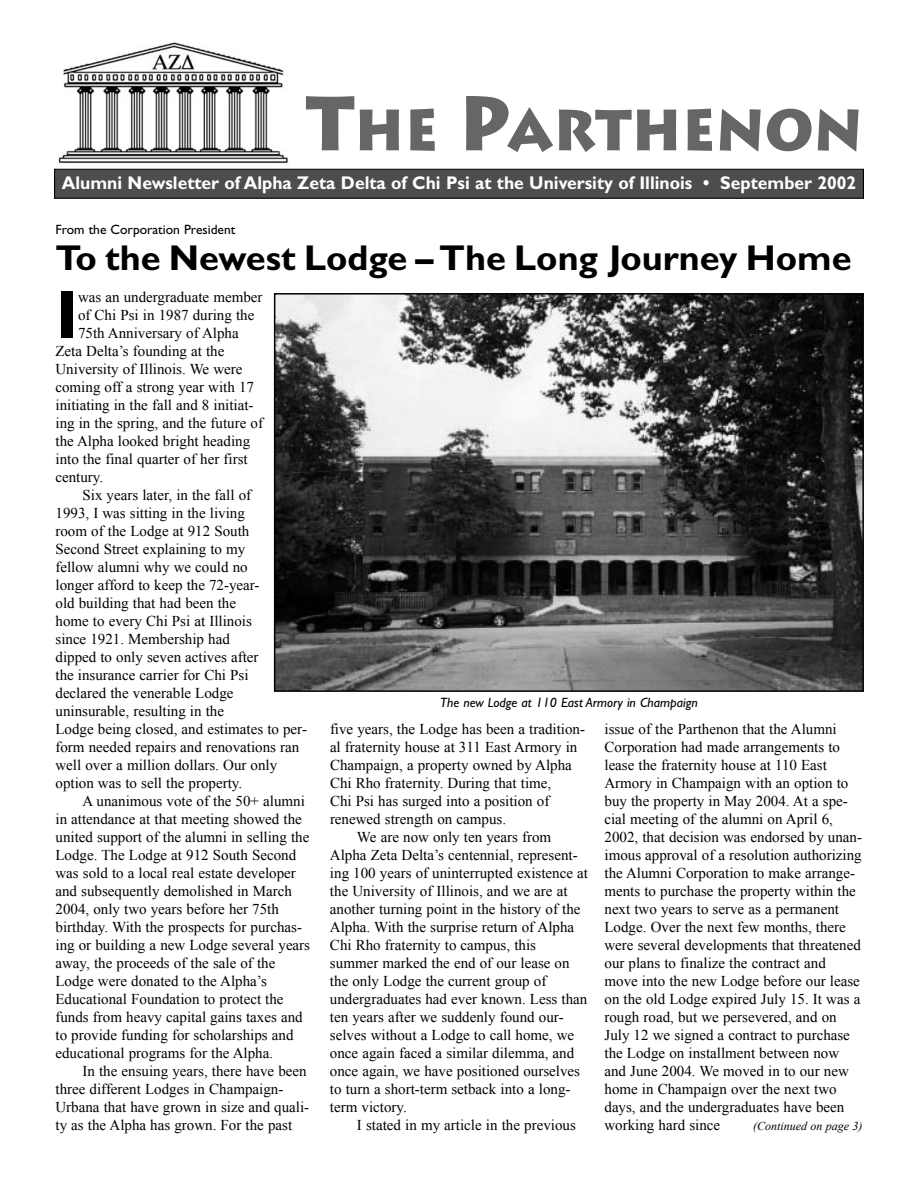
<style>
.page{position:relative;width:918px;height:1188px;background:#fff}
.page>*{position:absolute;margin:0;border:0;box-sizing:border-box;transform-origin:0 0}
.t1{font:700 67.95px "Gill Sans";color:#000}
.t2{font:900 57.3px "Lithos";color:#666;scale:.95 1}
.t3{font:700 36px "Gill Sans";color:#000}
.t4{font:700 18.45px "Gill Sans";color:#fff;scale:.95 1}
.t5{font:15px/18px "Times New Roman";color:#000}
.t6{font:italic 13.5px "Gill Sans";color:#000}
.t7{font:13.5px "Gill Sans";color:#000}
.t8{font:italic 12px "Times New Roman";color:#000}
.s1{font-size:76.5px}
</style>
<div class="page">
<img style="left:56px;top:42px;width:234px;height:127px">
<div style="left:55px;top:170px;width:808px;height:28px;background:#4d4d4d"></div>
<div style="left:54px;top:169px;width:810px;height:30px;border:1px solid #000"></div>
<img style="left:277px;top:296px;width:584px;height:393px">
<div style="left:274px;top:293px;width:590px;height:399px;border:2px solid #000"></div>
<h2 class="t2" style="left:306px;top:97px;width:587px"><span class="s1">T</span>HE <span class="s1">P</span>ARTHENON</h2>
<p class="t4" style="left:62px;top:177px;width:838px">Alumni Newsletter of Alpha Zeta Delta of Chi Psi at the University of Illinois • September 2002</p>
<p class="t7" style="left:55px;top:225px;width:181px">From the Corporation President</p>
<h3 class="t3" style="left:55px;top:246px;width:798px">To the Newest Lodge – The Long Journey Home</h3>
<h1 class="t1" style="left:56px;top:292px;width:24px">I</h1>
<p class="t5" style="left:78px;top:288px;width:186px">was an undergraduate member</p>
<p class="t5" style="left:78px;top:306px;width:178px">of Chi Psi in 1987 during the</p>
<p class="t5" style="left:78px;top:324px;width:162px">75th Anniversary of Alpha</p>
<p class="t5" style="left:56px;top:342px;width:170px">Zeta Delta’s founding at the</p>
<p class="t5" style="left:56px;top:360px;width:189px">University of Illinois. We were</p>
<p class="t5" style="left:56px;top:378px;width:200px">coming off a strong year with 17</p>
<p class="t5" style="left:56px;top:396px;width:200px">initiating in the fall and 8 initiat-</p>
<p class="t5" style="left:56px;top:414px;width:209px">ing in the spring, and the future of</p>
<p class="t5" style="left:56px;top:432px;width:196px">the Alpha looked bright heading</p>
<p class="t5" style="left:56px;top:450px;width:194px">into the final quarter of her first</p>
<p class="t5" style="left:56px;top:468px;width:49px">century.</p>
<p class="t5" style="left:82px;top:486px;width:170px">Six years later, in the fall of</p>
<p class="t5" style="left:56px;top:504px;width:191px">1993, I was sitting in the living</p>
<p class="t5" style="left:56px;top:522px;width:195px">room of the Lodge at 912 South</p>
<p class="t5" style="left:56px;top:540px;width:191px">Second Street explaining to my</p>
<p class="t5" style="left:56px;top:558px;width:194px">fellow alumni why we could no</p>
<p class="t5" style="left:56px;top:576px;width:206px">longer afford to keep the 72-year-</p>
<p class="t5" style="left:56px;top:594px;width:182px">old building that had been the</p>
<p class="t5" style="left:56px;top:612px;width:198px">home to every Chi Psi at Illinois</p>
<p class="t5" style="left:56px;top:630px;width:176px">since 1921. Membership had</p>
<p class="t5" style="left:56px;top:648px;width:205px">dipped to only seven actives after</p>
<p class="t5" style="left:56px;top:666px;width:195px">the insurance carrier for Chi Psi</p>
<p class="t5" style="left:56px;top:684px;width:180px">declared the venerable Lodge</p>
<p class="t5" style="left:56px;top:702px;width:170px">uninsurable, resulting in the</p>
<p class="t5" style="left:56px;top:720px;width:253px">Lodge being closed, and estimates to per-</p>
<p class="t5" style="left:56px;top:738px;width:245px">form needed repairs and renovations ran</p>
<p class="t5" style="left:56px;top:756px;width:223px">well over a million dollars. Our only</p>
<p class="t5" style="left:56px;top:774px;width:188px">option was to sell the property.</p>
<p class="t5" style="left:82px;top:792px;width:224px">A unanimous vote of the 50+ alumni</p>
<p class="t5" style="left:56px;top:810px;width:248px">in attendance at that meeting showed the</p>
<p class="t5" style="left:56px;top:828px;width:255px">united support of the alumni in selling the</p>
<p class="t5" style="left:56px;top:846px;width:242px">Lodge. The Lodge at 912 South Second</p>
<p class="t5" style="left:56px;top:864px;width:242px">was sold to a local real estate developer</p>
<p class="t5" style="left:56px;top:882px;width:238px">and subsequently demolished in March</p>
<p class="t5" style="left:56px;top:900px;width:225px">2004, only two years before her 75th</p>
<p class="t5" style="left:56px;top:918px;width:248px">birthday. With the prospects for purchas-</p>
<p class="t5" style="left:56px;top:936px;width:256px">ing or building a new Lodge several years</p>
<p class="t5" style="left:56px;top:954px;width:221px">away, the proceeds of the sale of the</p>
<p class="t5" style="left:56px;top:972px;width:213px">Lodge were donated to the Alpha’s</p>
<p class="t5" style="left:56px;top:990px;width:230px">Educational Foundation to protect the</p>
<p class="t5" style="left:56px;top:1008px;width:249px">funds from heavy capital gains taxes and</p>
<p class="t5" style="left:56px;top:1026px;width:240px">to provide funding for scholarships and</p>
<p class="t5" style="left:56px;top:1044px;width:219px">educational programs for the Alpha.</p>
<p class="t5" style="left:82px;top:1062px;width:226px">In the ensuing years, there have been</p>
<p class="t5" style="left:56px;top:1080px;width:229px">three different Lodges in Champaign-</p>
<p class="t5" style="left:56px;top:1098px;width:255px">Urbana that have grown in size and quali-</p>
<p class="t5" style="left:56px;top:1116px;width:238px">ty as the Alpha has grown. For the past</p>
<p class="t6" style="left:440px;top:698px;width:259px">The new Lodge at 110 East Armory in Champaign</p>
<p class="t5" style="left:330px;top:720px;width:257px">five years, the Lodge has been a tradition-</p>
<p class="t5" style="left:330px;top:738px;width:249px">al fraternity house at 311 East Armory in</p>
<p class="t5" style="left:330px;top:756px;width:243px">Champaign, a property owned by Alpha</p>
<p class="t5" style="left:330px;top:774px;width:223px">Chi Rho fraternity. During that time,</p>
<p class="t5" style="left:330px;top:792px;width:221px">Chi Psi has surged into a position of</p>
<p class="t5" style="left:330px;top:810px;width:178px">renewed strength on campus.</p>
<p class="t5" style="left:357px;top:828px;width:196px">We are now only ten years from</p>
<p class="t5" style="left:330px;top:846px;width:249px">Alpha Zeta Delta’s centennial, represent-</p>
<p class="t5" style="left:330px;top:864px;width:260px">ing 100 years of uninterrupted existence at</p>
<p class="t5" style="left:330px;top:882px;width:239px">the University of Illinois, and we are at</p>
<p class="t5" style="left:330px;top:900px;width:252px">another turning point in the history of the</p>
<p class="t5" style="left:330px;top:918px;width:246px">Alpha. With the surprise return of Alpha</p>
<p class="t5" style="left:330px;top:936px;width:208px">Chi Rho fraternity to campus, this</p>
<p class="t5" style="left:330px;top:954px;width:241px">summer marked the end of our lease on</p>
<p class="t5" style="left:330px;top:972px;width:218px">the only Lodge the current group of</p>
<p class="t5" style="left:330px;top:990px;width:259px">undergraduates had ever known. Less than</p>
<p class="t5" style="left:330px;top:1008px;width:235px">ten years after we suddenly found our-</p>
<p class="t5" style="left:330px;top:1026px;width:246px">selves without a Lodge to call home, we</p>
<p class="t5" style="left:330px;top:1044px;width:246px">once again faced a similar dilemma, and</p>
<p class="t5" style="left:330px;top:1062px;width:252px">once again, we have positioned ourselves</p>
<p class="t5" style="left:330px;top:1080px;width:242px">to turn a short-term setback into a long-</p>
<p class="t5" style="left:330px;top:1098px;width:78px">term victory.</p>
<p class="t5" style="left:357px;top:1116px;width:220px">I stated in my article in the previous</p>
<p class="t5" style="left:604px;top:720px;width:259px">issue of the Parthenon that the Alumni Corporation had made arrangements to lease the fraternity house at 110 East Armory in Champaign with an option to buy the property in May 2004. At a spe&shy;cial meeting of the alumni on April 6, 2002, that decision was endorsed by unan&shy;imous approval of a resolution authorizing the Alumni Corporation to make arrange&shy;ments to purchase the property within the next two years to serve as a permanent Lodge. Over the next few months, there were several developments that threatened our plans to finalize the contract and move into the new Lodge before our lease on the old Lodge expired July 15. It was a rough road, but we persevered, and on July 12 we signed a contract to purchase the Lodge on installment between now and June 2004. We moved in to our new home in Champaign over the next two days, and the undergraduates have been working hard since</p>
<p class="t8" style="left:753px;top:1119px;width:111px">(Continued on page 3)</p>
</div>
